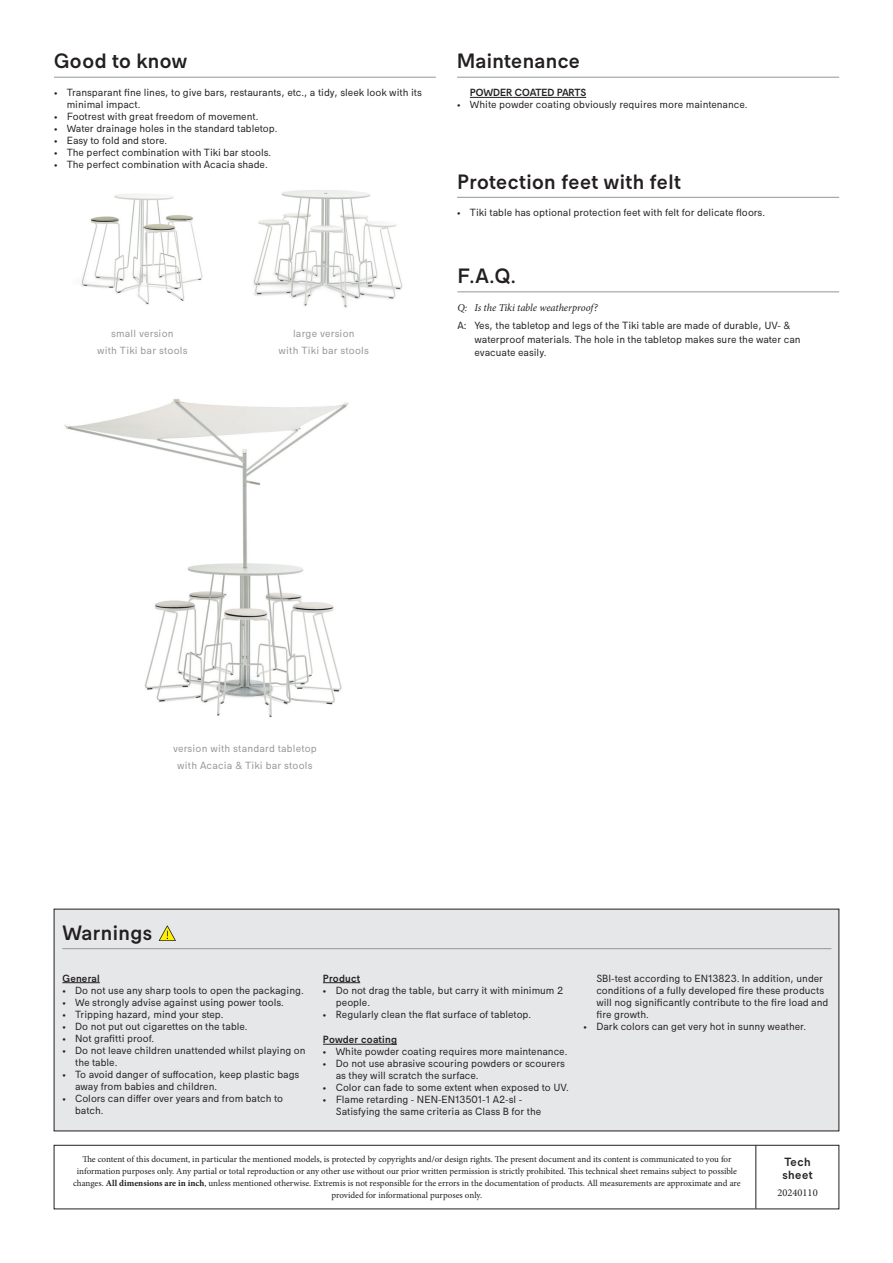
<style>
.page{position:relative;width:893px;height:1263px;background:#fff}
.page>*{position:absolute;margin:0;border:0;box-sizing:border-box;transform-origin:0 0}
.t1{font:500 21px "Extremis Compakt";letter-spacing:.02em;color:#231f20}
.t2{font:500 12px/13.5px "Extremis Compakt";letter-spacing:.04em;color:#231f20}
.t3{font:10.5px/12px "Extremis Compakt";color:#231f20}
.t4{font:10.5px/16.5px "Extremis Compakt";letter-spacing:.02em;color:#939598;text-align:center}
.t5{font:italic 10.5px "Minion Pro";letter-spacing:-.01em;color:#231f20}
.t6{font:500 10.5px "Extremis Compakt";letter-spacing:.015em;color:#231f20}
.t7{font:500 10.5px "Extremis Compakt";letter-spacing:-.015em;color:#231f20}
.t8{font:10.5px "Minion Pro";color:#231f20}
.t9{font:9px/12px "Minion Pro";color:#231f20;text-align:center}
.s1{font-weight:700}
</style>
<div class="page">
<hr style="left:756px;top:1145px;width:1px;height:63px;background:#231f20">
<div style="left:54px;top:1145px;width:785px;height:64px;border:1px solid #231f20"></div>
<div style="left:54px;top:909px;width:785px;height:222px;background:#e6e7e9"></div>
<hr style="left:62px;top:982px;width:38px;height:1px;background:#231f20">
<hr style="left:323px;top:982px;width:37px;height:1px;background:#231f20">
<hr style="left:323px;top:1044px;width:74px;height:1px;background:#231f20">
<hr style="left:62px;top:948px;width:769px;height:1px;background:#939598">
<svg style="left:159px;top:925px;width:17px;height:16px"></svg>
<hr style="left:457px;top:292px;width:382px;height:1px;background:#939598">
<img style="left:253px;top:190px;width:150px;height:118px">
<img style="left:80px;top:194px;width:123px;height:111px">
<hr style="left:54px;top:77px;width:382px;height:1px;background:#939598">
<hr style="left:457px;top:77px;width:382px;height:1px;background:#939598">
<hr style="left:457px;top:197px;width:382px;height:1px;background:#939598">
<hr style="left:470px;top:97px;width:116px;height:1px;background:#231f20">
<img style="left:64px;top:398px;width:285px;height:320px">
<h1 class="t1" style="left:54px;top:49px;width:135px">Good to know</h1>
<p class="t3" style="left:67px;top:87px;width:357px;text-indent:-13px">• Transparant fine lines, to give bars, restaurants, etc., a tidy, sleek look with its minimal impact.</p>
<p class="t3" style="left:54px;top:111px;width:206px">• Footrest with great freedom of movement.</p>
<p class="t3" style="left:54px;top:123px;width:225px">• Water drainage holes in the standard tabletop.</p>
<p class="t3" style="left:54px;top:135px;width:115px">• Easy to fold and store.</p>
<p class="t3" style="left:54px;top:147px;width:219px">• The perfect combination with Tiki bar stools.</p>
<p class="t3" style="left:54px;top:159px;width:215px">• The perfect combination with Acacia shade.</p>
<p class="t4" style="left:97px;top:325px;width:92px">small version<br>with Tiki bar stools</p>
<p class="t4" style="left:279px;top:325px;width:92px">large version<br>with Tiki bar stools</p>
<h1 class="t1" style="left:457px;top:49px;width:124px">Maintenance</h1>
<p class="t7" style="left:470px;top:86px;width:118px">POWDER COATED PARTS</p>
<p class="t3" style="left:457px;top:99px;width:292px">• White powder coating obviously requires more maintenance.</p>
<h1 class="t1" style="left:457px;top:169px;width:225px">Protection feet with felt</h1>
<p class="t3" style="left:457px;top:207px;width:309px">• Tiki table has optional protection feet with felt for delicate floors.</p>
<h1 class="t1" style="left:457px;top:263px;width:60px">F.A.Q.</h1>
<p class="t5" style="left:457px;top:301px;width:142px">Q: Is the Tiki table weatherproof?</p>
<p class="t3" style="left:474px;top:319px;width:328px;line-height:13.5px;text-indent:-17px">A: Yes, the tabletop and legs of the Tiki table are made of durable, UV- &amp; waterproof materials. The hole in the tabletop makes sure the water can evacuate easily.</p>
<p class="t4" style="left:173px;top:740px;width:145px">version with standard tabletop with Acacia &amp; Tiki bar stools</p>
<h1 class="t1" style="left:62px;top:920px;width:91px">Warnings</h1>
<p class="t6" style="left:62px;top:972px;width:39px">General</p>
<p class="t3" style="left:62px;top:984px;width:243px">• Do not use any sharp tools to open the packaging.</p>
<p class="t3" style="left:62px;top:996px;width:223px">• We strongly advise against using power tools.</p>
<p class="t3" style="left:62px;top:1008px;width:163px">• Tripping hazard, mind your step.</p>
<p class="t3" style="left:62px;top:1020px;width:187px">• Do not put out cigarettes on the table.</p>
<p class="t3" style="left:62px;top:1032px;width:93px">• Not grafitti proof.</p>
<p class="t3" style="left:75px;top:1044px;width:232px;text-indent:-13px">• Do not leave children unattended whilst playing on the table.</p>
<p class="t3" style="left:75px;top:1068px;width:226px;text-indent:-13px">• To avoid danger of suffocation, keep plastic bags away from babies and children.</p>
<p class="t3" style="left:75px;top:1092px;width:209px;text-indent:-13px">• Colors can differ over years and from batch to batch.</p>
<p class="t6" style="left:323px;top:972px;width:39px">Product</p>
<p class="t3" style="left:336px;top:984px;width:229px;text-indent:-13px">• Do not drag the table, but carry it with minimum 2 people.</p>
<p class="t3" style="left:323px;top:1008px;width:210px">• Regularly clean the flat surface of tabletop.</p>
<p class="t6" style="left:323px;top:1033px;width:76px">Powder coating</p>
<p class="t3" style="left:323px;top:1045px;width:246px">• White powder coating requires more maintenance.</p>
<p class="t3" style="left:336px;top:1057px;width:231px;text-indent:-13px">• Do not use abrasive scouring powders or scourers as they will scratch the surface.</p>
<p class="t3" style="left:323px;top:1081px;width:247px">• Color can fade to some extent when exposed to UV.</p>
<p class="t3" style="left:336px;top:1093px;width:207px;text-indent:-13px">• Flame retarding - NEN-EN13501-1 A2-sl -<br>Satisfying the same criteria as Class B for the</p>
<p class="t3" style="left:596px;top:972px;width:233px">SBI-test according to EN13823. In addition, under conditions of a fully developed fire these products will nog significantly contribute to the fire load and fire growth.</p>
<p class="t3" style="left:584px;top:1020px;width:224px">• Dark colors can get very hot in sunny weather.</p>
<p class="t9" style="left:73px;top:1153px;width:669px">The content of this document, in particular the mentioned models, is protected by copyrights and/or design rights. The present document and its content is communicated to you for information purposes only. Any partial or total reproduction or any other use without our prior written permission is strictly prohibited. This technical sheet remains subject to possible changes. <span class="s1">All dimensions are in inch</span>, unless mentioned otherwise. Extremis is not responsible for the errors in the documentation of products. All measurements are approximate and are provided for informational purposes only.</p>
<p class="t2" style="left:782px;top:1155px;width:32px">Tech sheet</p>
<p class="t8" style="left:777px;top:1186px;width:42px">20240110</p>
</div>
